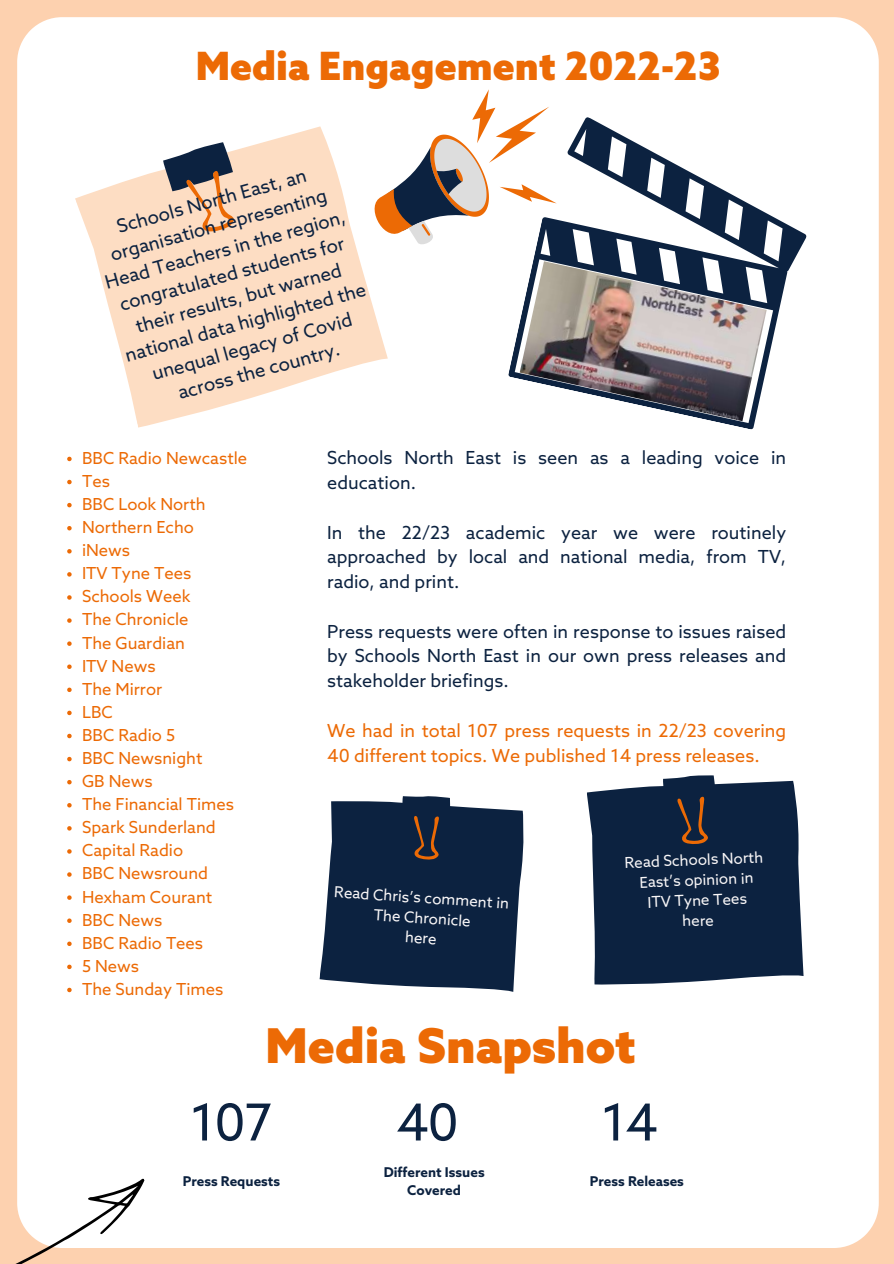
<style>
.page{position:relative;width:894px;height:1264px;background:#fff}
.page>*{position:absolute;margin:0;border:0;box-sizing:border-box;transform-origin:0 0}
.t1{font:51px "Azo Sans";letter-spacing:-.03em;color:#0c2240}
.t2{font:900 48px "Azo Sans";color:#ec6a05}
.t3{font:900 39px "Azo Sans";color:#ec6a05}
.t4{font:18.6px/25.2px "Azo Sans";color:#0c2240;text-align:center}
.t5{font:18px/24.8px "Azo Sans";color:#0c2240;text-align:justify}
.t6{font:18px/24.8px "Azo Sans";color:#ec6a05}
.t7{font:16.5px/23.1px "Azo Sans";color:#ec6a05}
.t8{font:15.15px/20.2px "Azo Sans";color:#f8f6f7;text-align:center}
.t9{font:700 13.5px/18px "Azo Sans";color:#0c2240;text-align:center}
</style>
<div class="page">
<div style="left:0;top:0;width:893px;height:1263px;background:#fdd1af"></div>
<div style="left:17px;top:17px;width:861px;height:1230px;background:#fff"></div>
<svg style="left:17px;top:1134px;width:139px;height:129px;background:#f3ede8"></svg>
<svg style="left:508px;top:112px;width:313px;height:320px;background:#c6cbd2"></svg>
<img style="left:519px;top:261px;width:247px;height:160px">
<svg style="left:73px;top:124px;width:318px;height:307px;background:#fde9d8"></svg>
<svg style="left:162px;top:140px;width:75px;height:96px;background:#b8a396"></svg>
<svg style="left:67px;top:457px;width:5px;height:4px"></svg>
<svg style="left:67px;top:480px;width:5px;height:4px"></svg>
<svg style="left:67px;top:503px;width:5px;height:4px"></svg>
<svg style="left:67px;top:526px;width:5px;height:4px"></svg>
<svg style="left:67px;top:549px;width:5px;height:4px"></svg>
<svg style="left:67px;top:572px;width:5px;height:4px"></svg>
<svg style="left:67px;top:595px;width:5px;height:4px"></svg>
<svg style="left:67px;top:618px;width:5px;height:4px"></svg>
<svg style="left:67px;top:641px;width:5px;height:5px"></svg>
<svg style="left:67px;top:664px;width:5px;height:5px"></svg>
<svg style="left:67px;top:687px;width:5px;height:5px"></svg>
<svg style="left:67px;top:710px;width:5px;height:5px"></svg>
<svg style="left:67px;top:733px;width:5px;height:5px"></svg>
<svg style="left:67px;top:757px;width:5px;height:4px"></svg>
<svg style="left:67px;top:780px;width:5px;height:4px"></svg>
<svg style="left:67px;top:803px;width:5px;height:4px"></svg>
<svg style="left:67px;top:826px;width:5px;height:4px"></svg>
<svg style="left:67px;top:849px;width:5px;height:4px"></svg>
<svg style="left:67px;top:872px;width:5px;height:4px"></svg>
<svg style="left:67px;top:895px;width:5px;height:4px"></svg>
<svg style="left:67px;top:918px;width:5px;height:4px"></svg>
<svg style="left:67px;top:941px;width:5px;height:5px"></svg>
<svg style="left:67px;top:964px;width:5px;height:5px"></svg>
<svg style="left:67px;top:987px;width:5px;height:5px"></svg>
<svg style="left:319px;top:793px;width:208px;height:201px;background:#34455e"></svg>
<svg style="left:586px;top:780px;width:219px;height:207px;background:#273a55"></svg>
<svg style="left:662px;top:774px;width:53px;height:71px;background:#2b3242"></svg>
<svg style="left:364px;top:89px;width:192px;height:158px;background:#e0d7d1"></svg>
<h3 class="t3" style="left:196px;top:46px;width:526px">Media Engagement 2022-23</h3>
<p class="t4" style="left:89px;top:222px;width:251px;rotate:-15deg">Schools North East, an organisation representing<br>Head Teachers in the region, congratulated students for their results, but warned national data highlighted the unequal legacy of Covid across the country.</p>
<p class="t7" style="left:82px;top:448px;width:167px">BBC Radio Newcastle<br>Tes<br>BBC Look North<br>Northern Echo<br>iNews<br>ITV Tyne Tees<br>Schools Week<br>The Chronicle<br>The Guardian<br>ITV News<br>The Mirror<br>LBC<br>BBC Radio 5<br>BBC Newsnight<br>GB News<br>The Financial Times<br>Spark Sunderland<br>Capital Radio<br>BBC Newsround<br>Hexham Courant<br>BBC News<br>BBC Radio Tees<br>5 News<br>The Sunday Times</p>
<p class="t5" style="left:327px;top:447px;width:460px">Schools North East is seen as a leading voice in education.</p>
<p class="t5" style="left:327px;top:521px;width:460px">In the 22/23 academic year we were routinely approached by local and national media, from TV, radio, and print.</p>
<p class="t5" style="left:327px;top:620px;width:460px">Press requests were often in response to issues raised by Schools North East in our own press releases and stakeholder briefings.</p>
<p class="t6" style="left:327px;top:719px;width:460px">We had in total 107 press requests in 22/23 covering<br>40 different topics. We published 14 press releases.</p>
<p class="t8" style="left:335px;top:882px;width:177px;rotate:4deg">Read Chris’s comment in<br>The Chronicle<br>here</p>
<p class="t8" style="left:624px;top:853px;width:140px;rotate:-2deg">Read Schools North<br>East’s opinion in<br>ITV Tyne Tees<br>here</p>
<h2 class="t2" style="left:265px;top:1020px;width:372px">Media Snapshot</h2>
<h1 class="t1" style="left:190px;top:1095px;width:84px">107</h1>
<p class="t9" style="left:183px;top:1173px;width:99px">Press Requests</p>
<h1 class="t1" style="left:396px;top:1095px;width:64px">40</h1>
<p class="t9" style="left:383px;top:1164px;width:102px">Different Issues<br>Covered</p>
<h1 class="t1" style="left:600px;top:1095px;width:59px">14</h1>
<p class="t9" style="left:589px;top:1173px;width:96px">Press Releases</p>
</div>
